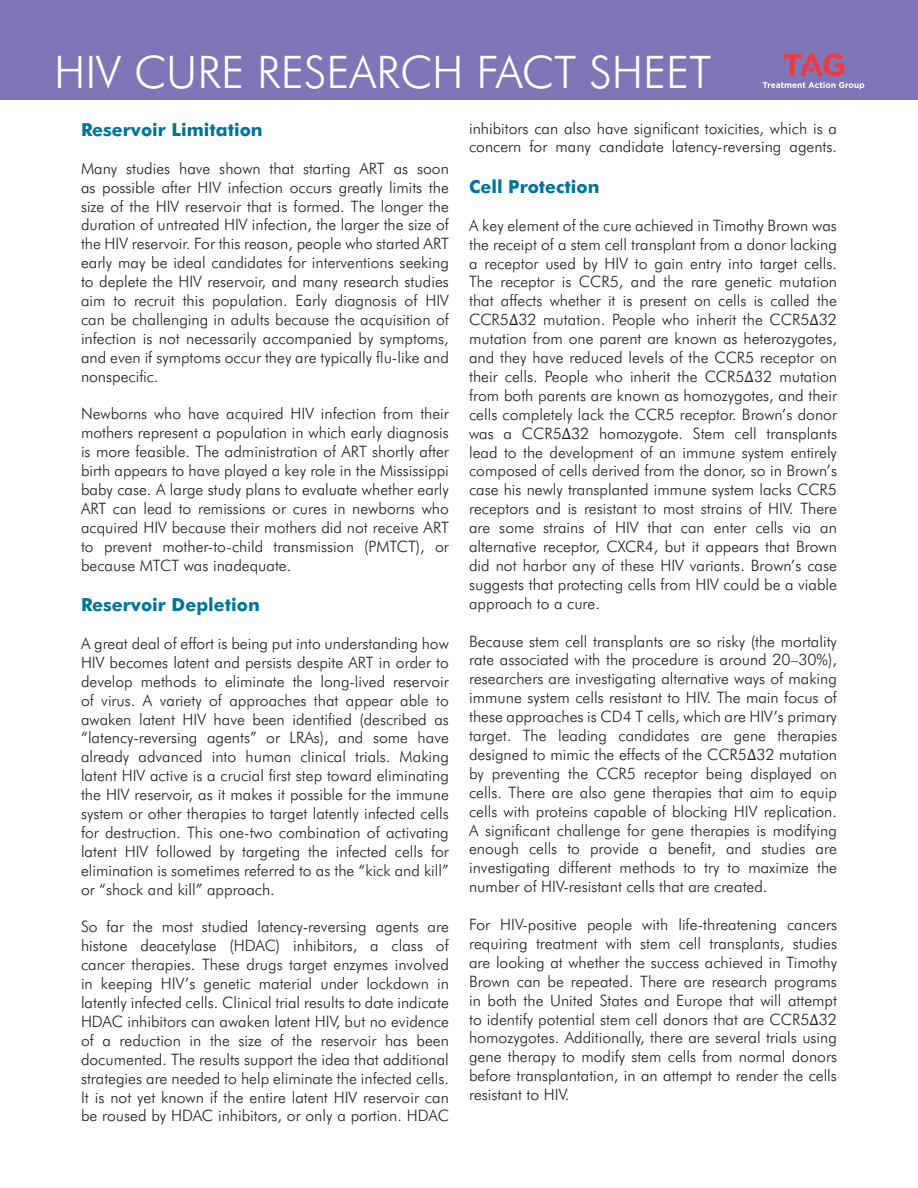
<style>
.page{position:relative;width:918px;height:1188px;background:#fff}
.page>*{position:absolute;margin:0;border:0;box-sizing:border-box;transform-origin:0 0}
.t1{font:300 45px "Futura BT";color:#fff}
.t2{font:700 18px "Futura BT";color:#007598}
.t3{font:300 15.75px/18.9px "Futura BT";color:#231f20;text-align:justify}
.s1{font-family:"Cambria";font-weight:400}
</style>
<div class="page">
<div style="left:0;top:0;width:918px;height:99px;background:#7f76b7"></div>
<svg style="left:783px;top:53px;width:61px;height:23px"></svg>
<svg style="left:763px;top:82px;width:101px;height:7px"></svg>
<h1 class="t1" style="left:54px;top:45px;width:659px">HIV CURE RESEARCH FACT SHEET</h1>
<p class="t2" style="left:81px;top:119px;width:183px">Reservoir Limitation</p>
<p class="t3" style="left:81px;top:159px;width:369px">Many studies have shown that starting ART as soon as possible after HIV infection occurs greatly limits the size of the HIV reservoir that is formed. The longer the duration of untreated HIV infection, the larger the size of the HIV reservoir. For this reason, people who started ART early may be ideal candidates for interventions seeking to deplete the HIV reservoir, and many research studies aim to recruit this population. Early diagnosis of HIV can be challenging in adults because the acquisition of infection is not necessarily accompanied by symptoms, and even if symptoms occur they are typically flu-like and nonspecific.</p>
<p class="t3" style="left:81px;top:404px;width:369px">Newborns who have acquired HIV infection from their mothers represent a population in which early diagnosis is more feasible. The administration of ART shortly after birth appears to have played a key role in the Mississippi baby case. A large study plans to evaluate whether early ART can lead to remissions or cures in newborns who acquired HIV because their mothers did not receive ART to prevent mother-to-child transmission (PMTCT), or because MTCT was inadequate.</p>
<p class="t2" style="left:81px;top:594px;width:180px">Reservoir Depletion</p>
<p class="t3" style="left:81px;top:634px;width:369px">A great deal of effort is being put into understanding how HIV becomes latent and persists despite ART in order to develop methods to eliminate the long-lived reservoir of virus. A variety of approaches that appear able to awaken latent HIV have been identified (described as “latency-reversing agents” or LRAs), and some have already advanced into human clinical trials. Making latent HIV active is a crucial first step toward eliminating the HIV reservoir, as it makes it possible for the immune system or other therapies to target latently infected cells for destruction. This one-two combination of activating latent HIV followed by targeting the infected cells for elimination is sometimes referred to as the “kick and kill” or “shock and kill” approach.</p>
<p class="t3" style="left:81px;top:917px;width:369px">So far the most studied latency-reversing agents are histone deacetylase (HDAC) inhibitors, a class of cancer therapies. These drugs target enzymes involved in keeping HIV’s genetic material under lockdown in latently infected cells. Clinical trial results to date indicate HDAC inhibitors can awaken latent HIV, but no evidence of a reduction in the size of the reservoir has been documented. The results support the idea that additional strategies are needed to help eliminate the infected cells.<br>It is not yet known if the entire latent HIV reservoir can be roused by HDAC inhibitors, or only a portion. HDAC</p>
<p class="t3" style="left:469px;top:118px;width:369px">inhibitors can also have significant toxicities, which is a concern for many candidate latency-reversing agents.</p>
<p class="t2" style="left:469px;top:176px;width:132px">Cell Protection</p>
<p class="t3" style="left:469px;top:216px;width:369px">A key element of the cure achieved in Timothy Brown was the receipt of a stem cell transplant from a donor lacking a receptor used by HIV to gain entry into target cells.<br>The receptor is CCR5, and the rare genetic mutation that affects whether it is present on cells is called the CCR5<span class="s1">Δ</span>32 mutation. People who inherit the CCR5<span class="s1">Δ</span>32 mutation from one parent are known as heterozygotes, and they have reduced levels of the CCR5 receptor on their cells. People who inherit the CCR5<span class="s1">Δ</span>32 mutation from both parents are known as homozygotes, and their cells completely lack the CCR5 receptor. Brown’s donor was a CCR5<span class="s1">Δ</span>32 homozygote. Stem cell transplants lead to the development of an immune system entirely composed of cells derived from the donor, so in Brown’s case his newly transplanted immune system lacks CCR5 receptors and is resistant to most strains of HIV. There are some strains of HIV that can enter cells via an alternative receptor, CXCR4, but it appears that Brown did not harbor any of these HIV variants. Brown’s case suggests that protecting cells from HIV could be a viable approach to a cure.</p>
<p class="t3" style="left:469px;top:631px;width:369px">Because stem cell transplants are so risky (the mortality rate associated with the procedure is around 20–30%), researchers are investigating alternative ways of making immune system cells resistant to HIV. The main focus of these approaches is CD4 T cells, which are HIV’s primary target. The leading candidates are gene therapies designed to mimic the effects of the CCR5<span class="s1">Δ</span>32 mutation by preventing the CCR5 receptor being displayed on cells. There are also gene therapies that aim to equip cells with proteins capable of blocking HIV replication.<br>A significant challenge for gene therapies is modifying enough cells to provide a benefit, and studies are investigating different methods to try to maximize the number of HIV-resistant cells that are created.</p>
<p class="t3" style="left:469px;top:915px;width:369px">For HIV-positive people with life-threatening cancers requiring treatment with stem cell transplants, studies are looking at whether the success achieved in Timothy Brown can be repeated. There are research programs in both the United States and Europe that will attempt to identify potential stem cell donors that are CCR5<span class="s1">Δ</span>32 homozygotes. Additionally, there are several trials using gene therapy to modify stem cells from normal donors before transplantation, in an attempt to render the cells resistant to HIV.</p>
</div>
